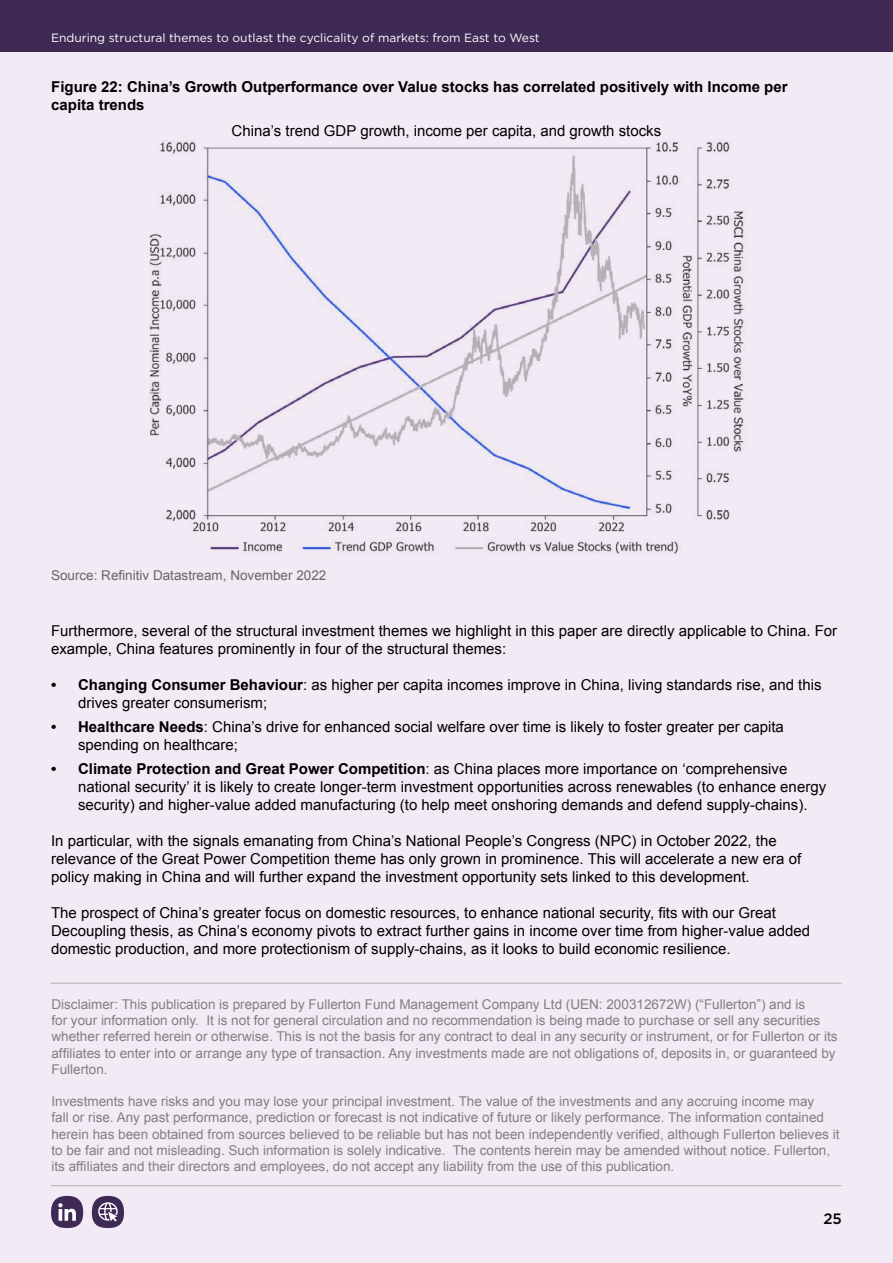
<style>
.page{position:relative;width:893px;height:1263px;background:#f2ebf5}
.page>*{position:absolute;margin:0;border:0;box-sizing:border-box;transform-origin:0 0}
.t1{font:15px/18px "Arial";color:#000}
.t2{font:700 15px/18px "Arial";color:#000}
.t3{font:500 15px "Gotham";color:#000}
.t4{font:13.5px/16.2px "Arial";color:#808080}
.t5{font:13.5px "Arial";color:#666}
.t6{font:12px "Gotham";color:#fff}
.s1{font-weight:700}
</style>
<div class="page">
<div style="left:0;top:0;width:893px;height:51px;background:#3f2a56"></div>
<img style="left:149px;top:140px;width:595px;height:414px">
<hr style="left:51px;top:983px;width:791px;height:1px;background:#b3b3b3">
<hr style="left:51px;top:1185px;width:791px;height:1px;background:#b3b3b3">
<div style="left:51px;top:1196px;width:32px;height:32px;background:#3f2a56;border-radius:50%"></div>
<svg style="left:58px;top:1203px;width:18px;height:18px"></svg>
<div style="left:92px;top:1196px;width:32px;height:32px;background:#3f2a56;border-radius:50%"></div>
<svg style="left:98px;top:1202px;width:20px;height:19px"></svg>
<p class="t6" style="left:51px;top:30px;width:490px">Enduring structural themes to outlast the cyclicality of markets: from East to West</p>
<p class="t2" style="left:51px;top:78px;width:738px">Figure 22: China’s Growth Outperformance over Value stocks has correlated positively with Income per capita trends</p>
<p class="t1" style="left:232px;top:122px;width:431px">China’s trend GDP growth, income per capita, and growth stocks</p>
<p class="t5" style="left:51px;top:566px;width:277px">Source: Refinitiv Datastream, November 2022</p>
<p class="t1" style="left:51px;top:622px;width:788px">Furthermore, several of the structural investment themes we highlight in this paper are directly applicable to China. For example, China features prominently in four of the structural themes:</p>
<p class="t1" style="left:78px;top:676px;width:745px;text-indent:-27px"><span class="s1">• Changing Consumer Behaviour</span>: as higher per capita incomes improve in China, living standards rise, and this drives greater consumerism;</p>
<p class="t1" style="left:78px;top:718px;width:707px;text-indent:-27px"><span class="s1">• Healthcare Needs</span>: China’s drive for enhanced social welfare over time is likely to foster greater per capita spending on healthcare;</p>
<p class="t1" style="left:78px;top:760px;width:750px;text-indent:-27px"><span class="s1">• Climate Protection and Great Power Competition</span>: as China places more importance on ‘comprehensive national security’ it is likely to create longer-term investment opportunities across renewables (to enhance energy security) and higher-value added manufacturing (to help meet onshoring demands and defend supply-chains).</p>
<p class="t1" style="left:51px;top:832px;width:752px">In particular, with the signals emanating from China’s National People’s Congress (NPC) in October 2022, the relevance of the Great Power Competition theme has only grown in prominence. This will accelerate a new era of policy making in China and will further expand the investment opportunity sets linked to this development.</p>
<p class="t1" style="left:51px;top:904px;width:761px">The prospect of China’s greater focus on domestic resources, to enhance national security, fits with our Great<br>Decoupling thesis, as China’s economy pivots to extract further gains in income over time from higher-value added domestic production, and more protectionism of supply-chains, as it looks to build economic resilience.</p>
<p class="t4" style="left:51px;top:996px;width:788px">Disclaimer: This publication is prepared by Fullerton Fund Management Company Ltd (UEN: 200312672W) (“Fullerton”) and is<br>for your information only. It is not for general circulation and no recommendation is being made to purchase or sell any securities whether referred herein or otherwise. This is not the basis for any contract to deal in any security or instrument, or for Fullerton or its affiliates to enter into or arrange any type of transaction. Any investments made are not obligations of, deposits in, or guaranteed by Fullerton.</p>
<p class="t4" style="left:51px;top:1093px;width:789px">Investments have risks and you may lose your principal investment. The value of the investments and any accruing income may<br>fall or rise. Any past performance, prediction or forecast is not indicative of future or likely performance. The information contained herein has been obtained from sources believed to be reliable but has not been independently verified, although Fullerton believes it to be fair and not misleading. Such information is solely indicative. The contents herein may be amended without notice. Fullerton, its affiliates and their directors and employees, do not accept any liability from the use of this publication.</p>
<p class="t3" style="left:823px;top:1209px;width:20px">25</p>
</div>
